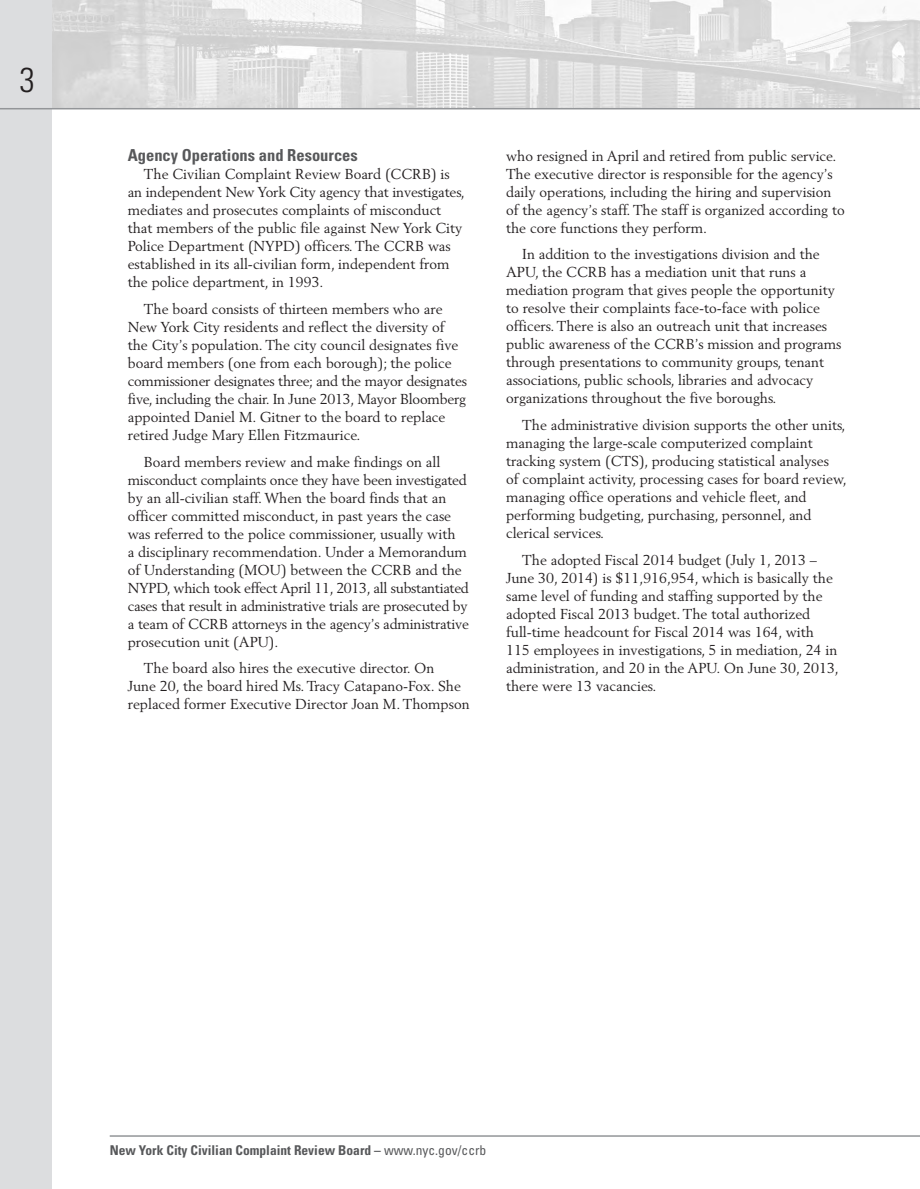
<style>
.page{position:relative;width:920px;height:1189px;background:#fff}
.page>*{position:absolute;margin:0;border:0;box-sizing:border-box;transform-origin:0 0}
.t1{font:300 condensed 34.5px "Univers";color:#231f20}
.t2{font:700 condensed 16.5px "Univers";color:#57585a}
.t3{font:14.25px/18px "Berling";color:#231f20}
.t4{font:700 condensed 13.5px "Univers";color:#57585a}
.s1{font-family:"Univers LT Std";font-weight:400}
</style>
<div class="page">
<img style="left:51px;top:0;width:868px;height:108px">
<div style="left:0;top:0;width:51px;height:1188px;background:#dcdddf"></div>
<hr style="left:0;top:108px;width:919px;height:1px;background:#939598">
<hr style="left:110px;top:1135px;width:809px;height:1px;background:#939598">
<h1 class="t1" style="left:20px;top:67px;width:17px">3</h1>
<p class="t2" style="left:128px;top:149px;width:231px">Agency Operations and Resources</p>
<p class="t3" style="left:128px;top:166px;width:338px;text-indent:16px">The Civilian Complaint Review Board (CCRB) is an independent New York City agency that investigates, mediates and prosecutes complaints of misconduct that members of the public file against New York City Police Department (NYPD) officers. The CCRB was established in its all-civilian form, independent from the police department, in 1993.</p>
<p class="t3" style="left:128px;top:301px;width:340px;text-indent:16px">The board consists of thirteen members who are New York City residents and reflect the diversity of the City’s population. The city council designates five board members (one from each borough); the police commissioner designates three; and the mayor designates five, including the chair. In June 2013, Mayor Bloomberg appointed Daniel M. Gitner to the board to replace retired Judge Mary Ellen Fitzmaurice.</p>
<p class="t3" style="left:128px;top:453px;width:342px;text-indent:16px">Board members review and make findings on all misconduct complaints once they have been investigated by an all-civilian staff. When the board finds that an officer committed misconduct, in past years the case was referred to the police commissioner, usually with<br>a disciplinary recommendation. Under a Memorandum of Understanding (MOU) between the CCRB and the NYPD, which took effect April 11, 2013, all substantiated cases that result in administrative trials are prosecuted by a team of CCRB attorneys in the agency’s administrative prosecution unit (APU).</p>
<p class="t3" style="left:128px;top:660px;width:343px;text-indent:16px">The board also hires the executive director. On<br>June 20, the board hired Ms. Tracy Catapano-Fox. She replaced former Executive Director Joan M. Thompson</p>
<p class="t3" style="left:506px;top:148px;width:340px">who resigned in April and retired from public service.<br>The executive director is responsible for the agency’s daily operations, including the hiring and supervision of the agency’s staff. The staff is organized according to the core functions they perform.</p>
<p class="t3" style="left:506px;top:246px;width:337px;text-indent:16px">In addition to the investigations division and the APU, the CCRB has a mediation unit that runs a mediation program that gives people the opportunity to resolve their complaints face-to-face with police officers. There is also an outreach unit that increases public awareness of the CCRB’s mission and programs through presentations to community groups, tenant associations, public schools, libraries and advocacy organizations throughout the five boroughs.</p>
<p class="t3" style="left:506px;top:417px;width:342px;text-indent:16px">The administrative division supports the other units, managing the large-scale computerized complaint tracking system (CTS), producing statistical analyses<br>of complaint activity, processing cases for board review, managing office operations and vehicle fleet, and performing budgeting, purchasing, personnel, and clerical services.</p>
<p class="t3" style="left:506px;top:551px;width:334px;text-indent:16px">The adopted Fiscal 2014 budget (July 1, 2013 – June 30, 2014) is $11,916,954, which is basically the same level of funding and staffing supported by the adopted Fiscal 2013 budget. The total authorized full-time headcount for Fiscal 2014 was 164, with 115 employees in investigations, 5 in mediation, 24 in administration, and 20 in the APU. On June 30, 2013, there were 13 vacancies.</p>
<p class="t4" style="left:110px;top:1144px;width:378px">New York City Civilian Complaint Review Board – <span class="s1">www.nyc.gov/ccrb</span></p>
</div>
